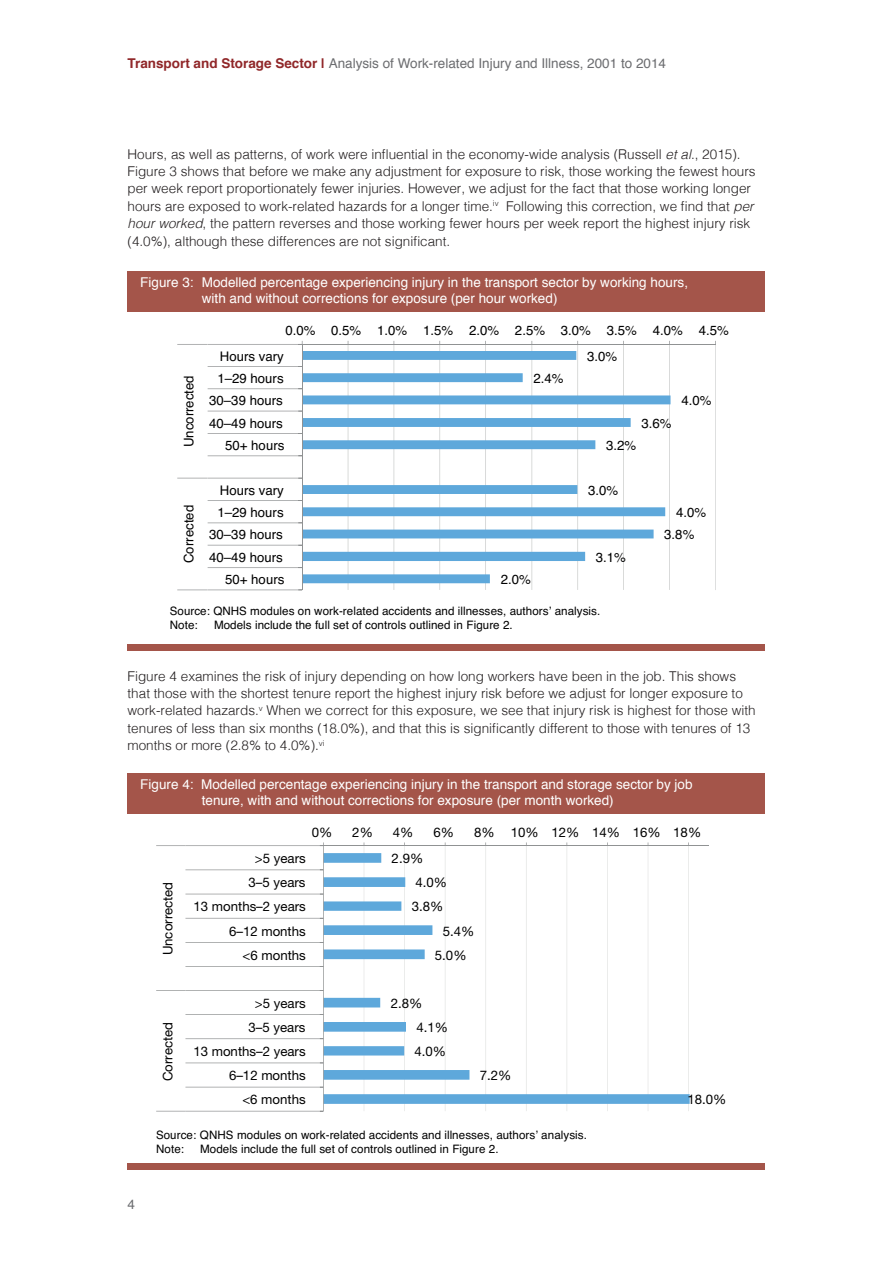
<style>
.page{position:relative;width:893px;height:1263px;background:#fff}
.page>*{position:absolute;margin:0;border:0;box-sizing:border-box;transform-origin:0 0}
.t1{font:300 13.5px/17.4px "Helvetica";color:#231f20}
.t2{font:13.5px/16.2px "Helvetica";color:#fff}
.t3{font:13.5px "Helvetica";color:#6c6d70}
.t4{font:13.2px/22.4px "Helvetica";color:#000001;text-align:right}
.t5{font:13.2px/24.2px "Helvetica Neue";color:#000001;text-align:right}
.t6{font:11.7px/13.8px "Helvetica";letter-spacing:.005em;color:#000001}
.s1{font-weight:700;color:#902729}
.s2{font-style:italic}
</style>
<div class="page">
<div style="left:128px;top:271px;width:637px;height:41px;background:#a4554a"></div>
<div style="left:128px;top:773px;width:637px;height:41px;background:#a4554a"></div>
<div style="left:128px;top:644px;width:637px;height:7px;background:#a4554a"></div>
<div style="left:128px;top:1163px;width:637px;height:6px;background:#a4554a"></div>
<hr style="left:669px;top:344px;width:1px;height:246px;background:#c9cbca">
<hr style="left:623px;top:344px;width:1px;height:246px;background:#c9cbca">
<hr style="left:577px;top:344px;width:1px;height:246px;background:#c9cbca">
<hr style="left:531px;top:344px;width:1px;height:246px;background:#c9cbca">
<hr style="left:485px;top:344px;width:1px;height:246px;background:#c9cbca">
<hr style="left:439px;top:344px;width:1px;height:246px;background:#c9cbca">
<hr style="left:394px;top:344px;width:1px;height:246px;background:#c9cbca">
<hr style="left:348px;top:344px;width:1px;height:246px;background:#c9cbca">
<svg style="left:303px;top:351px;width:367px;height:232px"></svg>
<hr style="left:302px;top:344px;width:413px;height:1px;background:#909293">
<svg style="left:715px;top:341px;width:1px;height:249px"></svg>
<hr style="left:302px;top:344px;width:1px;height:246px;background:#909293">
<hr style="left:208px;top:344px;width:94px;height:1px;background:#909293">
<hr style="left:208px;top:366px;width:94px;height:1px;background:#909293">
<hr style="left:208px;top:388px;width:94px;height:1px;background:#909293">
<hr style="left:208px;top:411px;width:94px;height:1px;background:#909293">
<hr style="left:208px;top:433px;width:94px;height:1px;background:#909293">
<hr style="left:208px;top:455px;width:94px;height:1px;background:#909293">
<hr style="left:208px;top:478px;width:94px;height:1px;background:#909293">
<hr style="left:208px;top:500px;width:94px;height:1px;background:#909293">
<hr style="left:208px;top:522px;width:94px;height:1px;background:#909293">
<hr style="left:208px;top:545px;width:94px;height:1px;background:#909293">
<hr style="left:208px;top:567px;width:94px;height:1px;background:#909293">
<hr style="left:208px;top:590px;width:94px;height:1px;background:#909293">
<hr style="left:177px;top:344px;width:30px;height:1px;background:#909293">
<hr style="left:177px;top:478px;width:30px;height:1px;background:#909293">
<hr style="left:177px;top:590px;width:30px;height:1px;background:#909293">
<hr style="left:688px;top:846px;width:1px;height:265px;background:#e3e5e3">
<hr style="left:648px;top:846px;width:1px;height:265px;background:#e3e5e3">
<hr style="left:607px;top:846px;width:1px;height:265px;background:#e3e5e3">
<hr style="left:566px;top:846px;width:1px;height:265px;background:#e3e5e3">
<hr style="left:526px;top:846px;width:1px;height:265px;background:#e3e5e3">
<hr style="left:485px;top:846px;width:1px;height:265px;background:#e3e5e3">
<hr style="left:445px;top:846px;width:1px;height:265px;background:#e3e5e3">
<hr style="left:404px;top:846px;width:1px;height:265px;background:#e3e5e3">
<hr style="left:364px;top:846px;width:1px;height:265px;background:#e3e5e3">
<svg style="left:324px;top:853px;width:366px;height:251px"></svg>
<hr style="left:323px;top:845px;width:386px;height:1px;background:#909293">
<hr style="left:323px;top:846px;width:1px;height:265px;background:#909293">
<hr style="left:185px;top:845px;width:138px;height:1px;background:#909293">
<hr style="left:185px;top:869px;width:138px;height:1px;background:#909293">
<hr style="left:185px;top:894px;width:138px;height:1px;background:#909293">
<hr style="left:185px;top:918px;width:138px;height:1px;background:#909293">
<hr style="left:185px;top:942px;width:138px;height:1px;background:#909293">
<hr style="left:185px;top:966px;width:138px;height:1px;background:#909293">
<hr style="left:185px;top:990px;width:138px;height:1px;background:#909293">
<hr style="left:185px;top:1014px;width:138px;height:1px;background:#909293">
<hr style="left:185px;top:1038px;width:138px;height:1px;background:#909293">
<hr style="left:185px;top:1062px;width:138px;height:1px;background:#909293">
<hr style="left:185px;top:1087px;width:138px;height:1px;background:#909293">
<hr style="left:185px;top:1111px;width:138px;height:1px;background:#909293">
<svg style="left:156px;top:845px;width:29px;height:1px"></svg>
<svg style="left:156px;top:990px;width:29px;height:1px"></svg>
<svg style="left:156px;top:1111px;width:29px;height:1px"></svg>
<p class="t3" style="left:128px;top:52px;width:540px"><span class="s1">Transport and Storage Sector |</span> Analysis of Work-related Injury and Illness, 2001 to 2014</p>
<p class="t1" style="left:128px;top:144px;width:629px">Hours, as well as patterns, of work were influential in the economy-wide analysis (Russell <span class="s2">et al</span>., 2015).<br>Figure 3 shows that before we make any adjustment for exposure to risk, those working the fewest hours per week report proportionately fewer injuries. However, we adjust for the fact that those working longer hours are exposed to work-related hazards for a longer time.<sup>iv</sup> Following this correction, we find that <span class="s2">per hour worked</span>, the pattern reverses and those working fewer hours per week report the highest injury risk (4.0%), although these differences are not significant.</p>
<p class="t2" style="left:202px;top:274px;width:488px;text-indent:-62px">Figure 3: Modelled percentage experiencing injury in the transport sector by working hours, with and without corrections for exposure (per hour worked)</p>
<p class="t4" style="left:178px;top:447px;width:74px;rotate:-90deg">Uncorrected</p>
<p class="t4" style="left:178px;top:563px;width:60px;rotate:-90deg">Corrected</p>
<p class="t4" style="left:285px;top:319px;width:445px">0.0% 0.5% 1.0% 1.5% 2.0% 2.5% 3.0% 3.5% 4.0% 4.5%</p>
<p class="t4" style="left:209px;top:345px;width:77px">Hours vary<br>1–29 hours<br>30–39 hours<br>40–49 hours<br>50+ hours</p>
<p class="t4" style="left:209px;top:479px;width:77px">Hours vary<br>1–29 hours<br>30–39 hours<br>40–49 hours<br>50+ hours</p>
<p class="t4" style="left:533px;top:368px;width:32px">2.4%</p>
<p class="t4" style="left:501px;top:569px;width:32px">2.0%</p>
<p class="t4" style="left:587px;top:345px;width:32px">3.0%</p>
<p class="t4" style="left:641px;top:412px;width:32px">3.6%</p>
<p class="t4" style="left:606px;top:435px;width:32px">3.2%</p>
<p class="t4" style="left:588px;top:479px;width:32px">3.0%</p>
<p class="t4" style="left:681px;top:390px;width:32px">4.0%</p>
<p class="t4" style="left:596px;top:546px;width:32px">3.1%</p>
<p class="t4" style="left:664px;top:502px;width:43px;text-align:left;text-indent:12px">4.0%<br>3.8%</p>
<p class="t6" style="left:170px;top:605px;width:432px">Source: QNHS modules on work-related accidents and illnesses, authors’ analysis.<br>Note:</p>
<p class="t6" style="left:214px;top:619px;width:300px">Models include the full set of controls outlined in Figure 2.</p>
<p class="t1" style="left:128px;top:666px;width:630px">Figure 4 examines the risk of injury depending on how long workers have been in the job. This shows that those with the shortest tenure report the highest injury risk before we adjust for longer exposure to work-related hazards.<sup>v</sup> When we correct for this exposure, we see that injury risk is highest for those with tenures of less than six months (18.0%), and that this is significantly different to those with tenures of 13 months or more (2.8% to 4.0%).<sup>vi</sup></p>
<p class="t2" style="left:202px;top:776px;width:492px;text-indent:-62px">Figure 4: Modelled percentage experiencing injury in the transport and storage sector by job tenure, with and without corrections for exposure (per month worked)</p>
<p class="t5" style="left:155px;top:955px;width:75px;rotate:-90deg">Uncorrected</p>
<p class="t5" style="left:155px;top:1081px;width:61px;rotate:-90deg">Corrected</p>
<p class="t5" style="left:312px;top:820px;width:22px">0%</p>
<p class="t5" style="left:352px;top:820px;width:22px">2%</p>
<p class="t5" style="left:393px;top:820px;width:22px">4%</p>
<p class="t5" style="left:433px;top:820px;width:22px">6%</p>
<p class="t5" style="left:474px;top:820px;width:229px">8% 10% 12% 14% 16% 18%</p>
<p class="t5" style="left:194px;top:846px;width:114px">&gt;5 years<br>3–5 years<br>13 months–2 years<br>6–12 months<br>&lt;6 months</p>
<p class="t5" style="left:193px;top:991px;width:114px">&gt;5 years<br>3–5 years<br>13 months–2 years<br>6–12 months<br>&lt;6 months</p>
<p class="t5" style="left:392px;top:846px;width:33px">2.9%</p>
<p class="t5" style="left:416px;top:870px;width:33px">4.0%</p>
<p class="t5" style="left:412px;top:894px;width:33px">3.8%</p>
<p class="t5" style="left:443px;top:919px;width:33px">5.4%</p>
<p class="t5" style="left:435px;top:943px;width:33px">5.0%</p>
<p class="t5" style="left:415px;top:991px;width:35px;text-align:left;text-indent:-24px">2.8%<br>4.1%<br>4.0%</p>
<p class="t5" style="left:480px;top:1063px;width:33px">7.2%</p>
<p class="t5" style="left:687px;top:1087px;width:40px">18.0%</p>
<p class="t3" style="left:128px;top:1194px;width:9px">4</p>
<p class="t6" style="left:156px;top:1128px;width:432px">Source: QNHS modules on work-related accidents and illnesses, authors’ analysis.<br>Note:</p>
<p class="t6" style="left:200px;top:1142px;width:300px">Models include the full set of controls outlined in Figure 2.</p>
</div>
